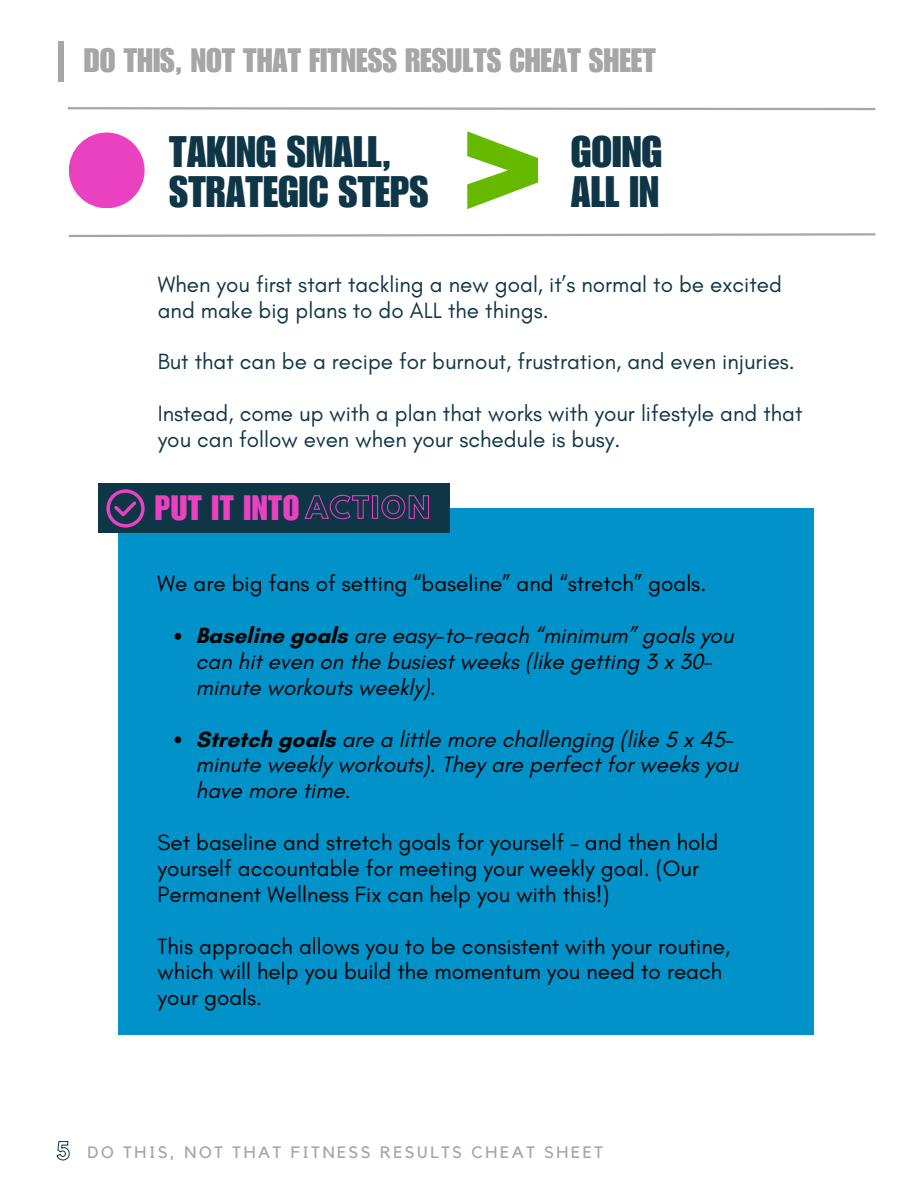
<style>
.page{position:relative;width:918px;height:1188px;background:#fff}
.page>*{position:absolute;margin:0;border:0;box-sizing:border-box;transform-origin:0 0}
.t1{font:800 135.9px "Cooper Hewitt";color:#65ba00}
.t2{font:43.05px/40.5px "Impact LT Std";color:#0f3647}
.t3{font:34.35px "Impact LT Std";letter-spacing:.02em;color:#ea41c0}
.t4{font:33px "Impact LT Std";color:#a6a6a6}
.t5{font:22.5px/25.8px "Glacial Indifference";color:#000}
.t6{font:22.5px/25.8px "Glacial Indifference";color:#0f3647}
.t7{font:italic 22.5px/25.8px "Glacial Indifference";color:#000}
.t8{font:16.5px "Kollektif";letter-spacing:.155em;color:#a6a6a6}
.s1{font-weight:700;font-style:normal}
</style>
<div class="page">
<div style="left:118px;top:509px;width:696px;height:526px;background:#0092c8"></div>
<svg style="left:175px;top:633px;width:6px;height:7px"></svg>
<svg style="left:175px;top:736px;width:6px;height:7px"></svg>
<svg style="left:56px;top:1141px;width:14px;height:20px"></svg>
<div style="left:58px;top:42px;width:5px;height:40px;background:#a6a6a6"></div>
<div style="left:69px;top:133px;width:76px;height:75px;background:#ea41c0;border-radius:50%"></div>
<svg style="left:67px;top:107px;width:809px;height:4px"></svg>
<svg style="left:68px;top:233px;width:808px;height:4px"></svg>
<div style="left:99px;top:483px;width:351px;height:50px;background:#0f3647"></div>
<svg style="left:106px;top:489px;width:39px;height:39px"></svg>
<svg style="left:304px;top:494px;width:125px;height:26px"></svg>
<p class="t4" style="left:84px;top:48px;width:573px">DO THIS, NOT THAT FITNESS RESULTS CHEAT SHEET</p>
<p class="t1" style="left:462px;top:121px;width:83px">&gt;</p>
<p class="t2" style="left:169px;top:137px;width:261px">TAKING SMALL,<br>STRATEGIC STEPS</p>
<p class="t2" style="left:571px;top:137px;width:93px">GOING</p>
<p class="t2" style="left:571px;top:178px;width:90px">ALL IN</p>
<p class="t6" style="left:158px;top:271px;width:626px">When you first start tackling a new goal, it’s normal to be excited and make big plans to do ALL the things.</p>
<p class="t6" style="left:158px;top:349px;width:639px">But that can be a recipe for burnout, frustration, and even injuries.</p>
<p class="t6" style="left:158px;top:400px;width:646px">Instead, come up with a plan that works with your lifestyle and that you can follow even when your schedule is busy.</p>
<p class="t3" style="left:155px;top:496px;width:146px">PUT IT INTO</p>
<p class="t5" style="left:158px;top:571px;width:550px">We are big fans of setting “baseline” and “stretch” goals.</p>
<p class="t7" style="left:196px;top:622px;width:539px"><span class="s1">Baseline goals</span> are easy-to-reach “minimum” goals you can hit even on the busiest weeks (like getting 3 x 30- minute workouts weekly).</p>
<p class="t7" style="left:196px;top:726px;width:544px"><span class="s1">Stretch goals</span> are a little more challenging (like 5 x 45- minute weekly workouts). They are perfect for weeks you have more time.</p>
<p class="t5" style="left:158px;top:829px;width:562px">Set baseline and stretch goals for yourself – and then hold yourself accountable for meeting your weekly goal. (Our<br>Permanent Wellness Fix can help you with this!)</p>
<p class="t5" style="left:158px;top:933px;width:574px">This approach allows you to be consistent with your routine, which will help you build the momentum you need to reach your goals.</p>
<p class="t8" style="left:87px;top:1145px;width:517px">DO THIS, NOT THAT FITNESS RESULTS CHEAT SHEET</p>
</div>
